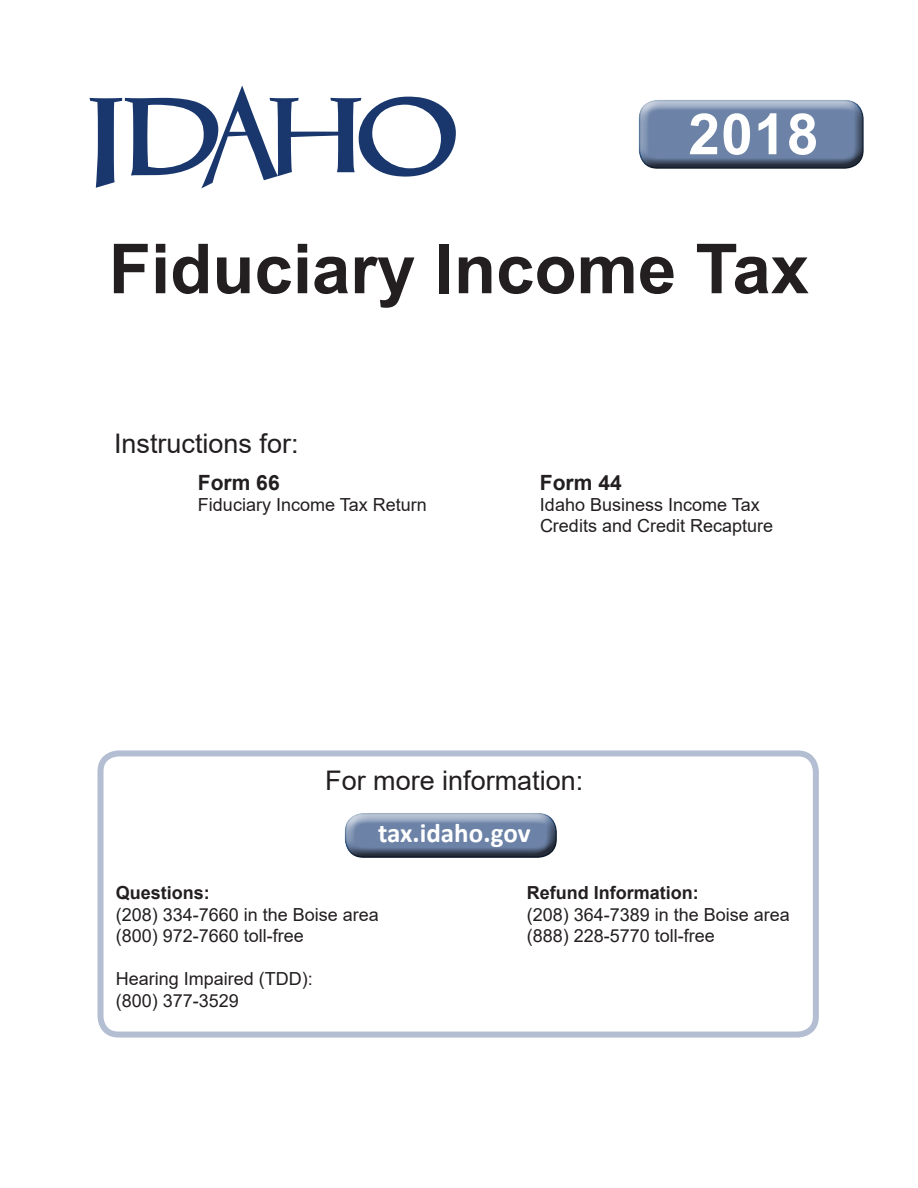
<style>
.page{position:relative;width:918px;height:1188px;background:#fff}
.page>*{position:absolute;margin:0;border:0;box-sizing:border-box;transform-origin:0 0}
.t1{font:700 69px "Arial";color:#231f20}
.pub_number_header{font:700 57px "Arial";color:#fff}
.t2{font:27px "Arial";color:#231f20}
.t3{font:700 27px "Calibri";color:#fff}
.cover-_formnames{font:700 21px "Arial";color:#231f20}
.cover-formdescribe{font:18px/21px "Arial";color:#231f20}
.t4{font:700 18px "Arial";color:#231f20}
</style>
<div class="page">
<div style="left:637px;top:99px;width:228px;height:58px;background:#fff;opacity:.75"></div>
<div style="left:637px;top:103px;width:228px;height:68px;background:#231f20;opacity:.75"></div>
<div style="left:343px;top:812px;width:214px;height:35px;background:#fff;opacity:.75"></div>
<div style="left:343px;top:817px;width:214px;height:43px;background:#231f20;opacity:.75"></div>
<div style="left:98px;top:750px;width:721px;height:288px;border:6px solid #b3bed3;border-radius:18px"></div>
<svg style="left:90px;top:85px;width:366px;height:103px"></svg>
<p class="pub_number_header" style="left:688px;top:94px;width:132px">2018</p>
<p class="t1" style="left:109px;top:220px;width:702px">Fiduciary Income Tax</p>
<p class="t2" style="left:114px;top:425px;width:186px">Instructions for:</p>
<p class="cover-_formnames" style="left:198px;top:468px;width:83px">Form 66</p>
<p class="cover-_formnames" style="left:540px;top:468px;width:83px">Form 44</p>
<p class="cover-formdescribe" style="left:198px;top:494px;width:230px">Fiduciary Income Tax Return</p>
<p class="cover-formdescribe" style="left:540px;top:494px;width:235px">Idaho Business Income Tax<br>Credits and Credit Recapture</p>
<p class="t2" style="left:325px;top:762px;width:260px">For more information:</p>
<p class="t3" style="left:378px;top:814px;width:154px">tax.idaho.gov</p>
<p class="t4" style="left:116px;top:880px;width:96px">Questions:</p>
<p class="t4" style="left:527px;top:880px;width:173px">Refund Information:</p>
<p class="cover-formdescribe" style="left:116px;top:904px;width:265px">(208) 334-7660 in the Boise area</p>
<p class="cover-formdescribe" style="left:527px;top:904px;width:265px">(208) 364-7389 in the Boise area</p>
<p class="cover-formdescribe" style="left:116px;top:925px;width:190px">(800) 972-7660 toll-free</p>
<p class="cover-formdescribe" style="left:527px;top:925px;width:190px">(888) 228-5770 toll-free</p>
<p class="cover-formdescribe" style="left:116px;top:968px;width:199px">Hearing Impaired (TDD):</p>
<p class="cover-formdescribe" style="left:116px;top:990px;width:125px">(800) 377-3529</p>
</div>
